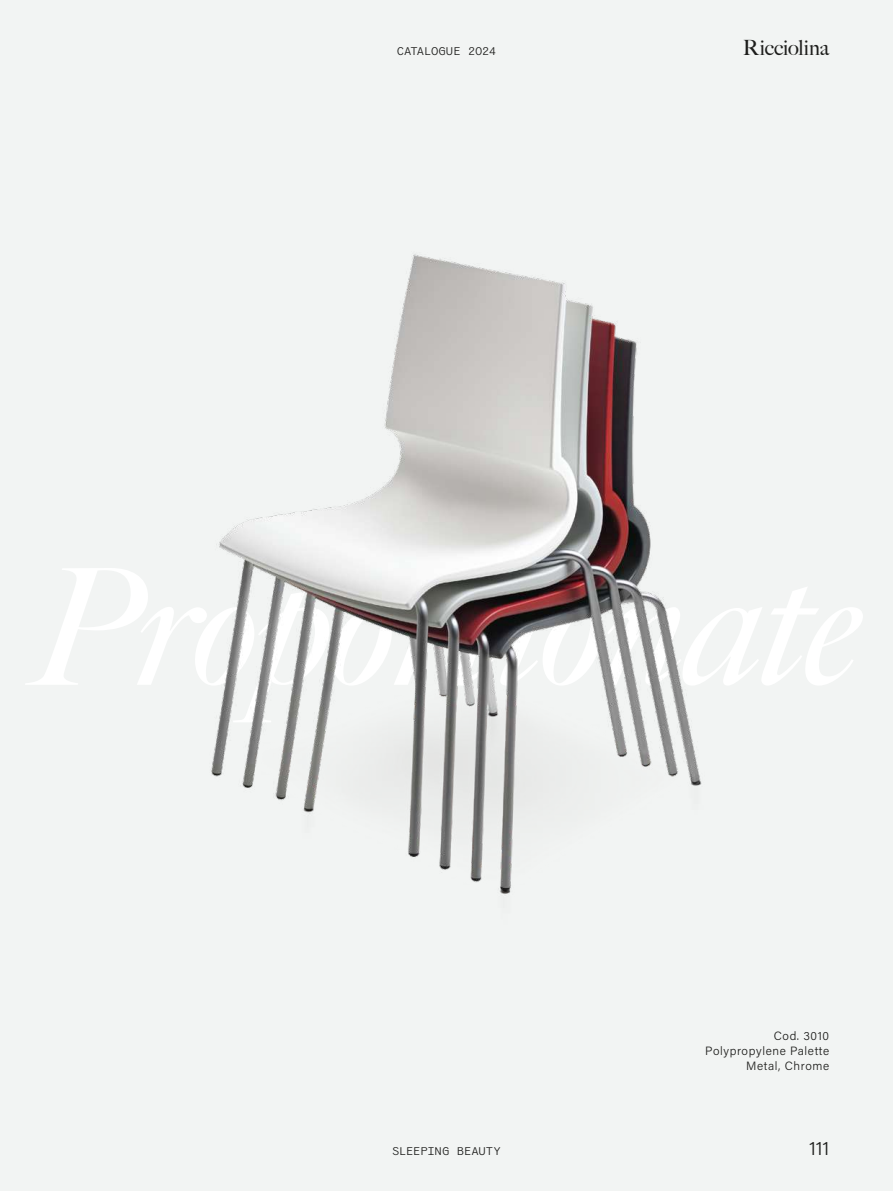
<style>
.page{position:relative;width:893px;height:1191px;background:#f2f4f3}
.page>*{position:absolute;margin:0;border:0;box-sizing:border-box;transform-origin:0 0}
.t1{font:21px "Big Caslon FB";color:#1d1d1b}
.t2{font:300 19.5px "Acumin Pro";color:#1d1d1b}
.t3{font:300 12px/15px "Acumin Pro";letter-spacing:.05em;color:#1d1d1b;text-align:right}
.t4{font:12px "Coordinates";letter-spacing:-.015em;color:#1d1d1b}
</style>
<div class="page">
<img style="left:211px;top:254px;width:491px;height:640px">
<p class="t4" style="left:397px;top:45px;width:101px">CATALOGUE 2024</p>
<h1 class="t1" style="left:743px;top:36px;width:88px">Ricciolina</h1>
<p class="t4" style="left:392px;top:1145px;width:110px">SLEEPING BEAUTY</p>
<p class="t3" style="left:705px;top:1028px;width:125px">Cod. 3010<br>Polypropylene Palette<br>Metal, Chrome</p>
<h2 class="t2" style="left:809px;top:1135px;width:22px">111</h2>
</div>
